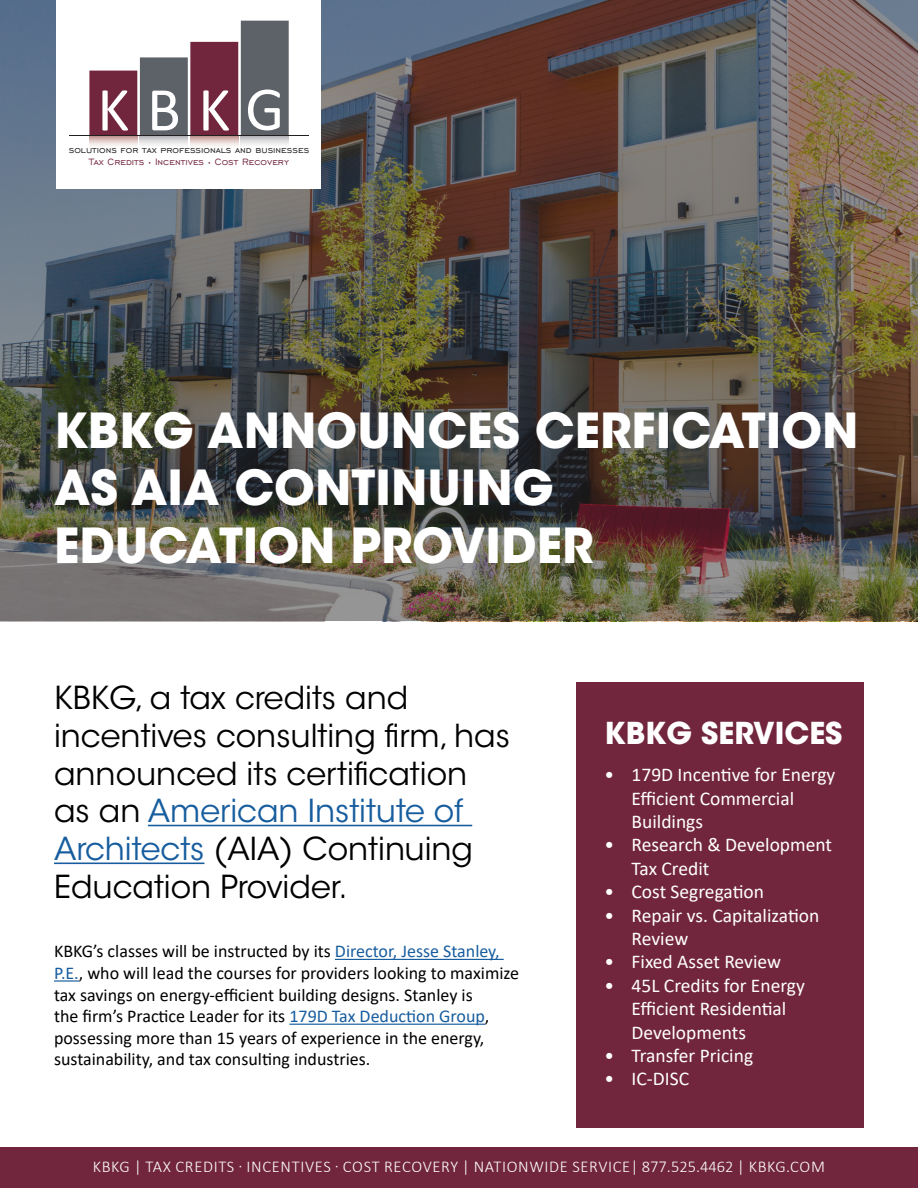
<style>
.page{position:relative;width:918px;height:1188px;background:#fff}
.page>*{position:absolute;margin:0;border:0;box-sizing:border-box;transform-origin:0 0}
.t1{font:700 48px/57.6px "ITC Avant Garde Std";color:#fff}
.t2{font:31.5px/37.8px "ITC Avant Garde Std";color:#000}
.t3{font:700 30px "ITC Avant Garde Std";color:#fff}
.t4{font:19.5px/23.4px "Calibri";color:#fff}
.t5{font:18px/21.6px "Calibri";color:#000}
.t6{font:300 16.5px "Calibri";letter-spacing:.04em;color:#fff}
.t7{font:11.85px/12.9px "Engravers Gothic BT";color:#231f20;text-align:center;scale:.95 1}
.s1{color:#72263d}
.s2{font-size:5.85px;color:#72263d}
.s3{color:#175d9e}
</style>
<div class="page">
<div style="left:0;top:1147px;width:918px;height:41px;background:#72263d"></div>
<img style="left:0;top:0;width:918px;height:621px">
<hr style="left:148px;top:825px;width:324px;height:1px;background:#175d9e">
<hr style="left:54px;top:863px;width:150px;height:1px;background:#175d9e">
<hr style="left:335px;top:959px;width:169px;height:1px;background:#175d9e">
<hr style="left:54px;top:980px;width:25px;height:2px;background:#175d9e">
<hr style="left:289px;top:1024px;width:196px;height:1px;background:#175d9e">
<div style="left:56px;top:0;width:264px;height:189px;background:#fff"></div>
<svg style="left:89px;top:136px;width:48px;height:10px"></svg>
<svg style="left:140px;top:136px;width:48px;height:9px"></svg>
<svg style="left:190px;top:136px;width:48px;height:10px"></svg>
<svg style="left:89px;top:21px;width:200px;height:114px"></svg>
<svg style="left:241px;top:136px;width:48px;height:9px"></svg>
<hr style="left:69px;top:135px;width:240px;height:1px;background:#231f20">
<div style="left:577px;top:683px;width:287px;height:445px;background:#72263d"></div>
<p class="t7" style="left:69px;top:143px;width:254px">solutions for tax professionals and businesses<br><span class="s1">Tax Credits</span> <span class="s2">•</span> <span class="s1">Incentives</span> <span class="s2">•</span> <span class="s1">Cost Recovery</span></p>
<p class="t1" style="left:54px;top:401px;width:806px">KBKG ANNOUNCES CERFICATION<br>AS AIA CONTINUING</p>
<p class="t1" style="left:54px;top:516px;width:541px">EDUCATION PROVIDER</p>
<p class="t2" style="left:54px;top:679px;width:457px">KBKG, a tax credits and incentives consulting firm, has announced its certification as an <span class="s3">American Institute of<br>Architects</span> (AIA) Continuing<br>Education Provider.</p>
<p class="t5" style="left:54px;top:940px;width:467px">KBKG’s classes will be instructed by its <span class="s3">Director, Jesse Stanley, P.E.</span>, who will lead the courses for providers looking to maximize tax savings on energy-efficient building designs. Stanley is<br>the firm’s Practice Leader for its <span class="s3">179D Tax Deduction Group</span>, possessing more than 15 years of experience in the energy, sustainability, and tax consulting industries.</p>
<p class="t3" style="left:605px;top:714px;width:239px">KBKG SERVICES</p>
<p class="t4" style="left:632px;top:762px;width:205px;text-indent:-27px">• 179D Incentive for Energy<br>Efficient Commercial<br>Buildings</p>
<p class="t4" style="left:632px;top:833px;width:202px;text-indent:-27px">• Research &amp; Development<br>Tax Credit</p>
<p class="t4" style="left:605px;top:879px;width:161px">• Cost Segregation</p>
<p class="t4" style="left:632px;top:903px;width:189px;text-indent:-27px">• Repair vs. Capitalization<br>Review</p>
<p class="t4" style="left:605px;top:950px;width:178px">• Fixed Asset Review</p>
<p class="t4" style="left:632px;top:973px;width:175px;text-indent:-27px">• 45L Credits for Energy<br>Efficient Residential<br>Developments</p>
<p class="t4" style="left:605px;top:1043px;width:150px">• Transfer Pricing</p>
<p class="t4" style="left:605px;top:1067px;width:86px">• IC-DISC</p>
<p class="t6" style="left:93px;top:1156px;width:734px">KBKG | TAX CREDITS · INCENTIVES · COST RECOVERY | NATIONWIDE SERVICE| 877.525.4462 | KBKG.COM</p>
</div>
